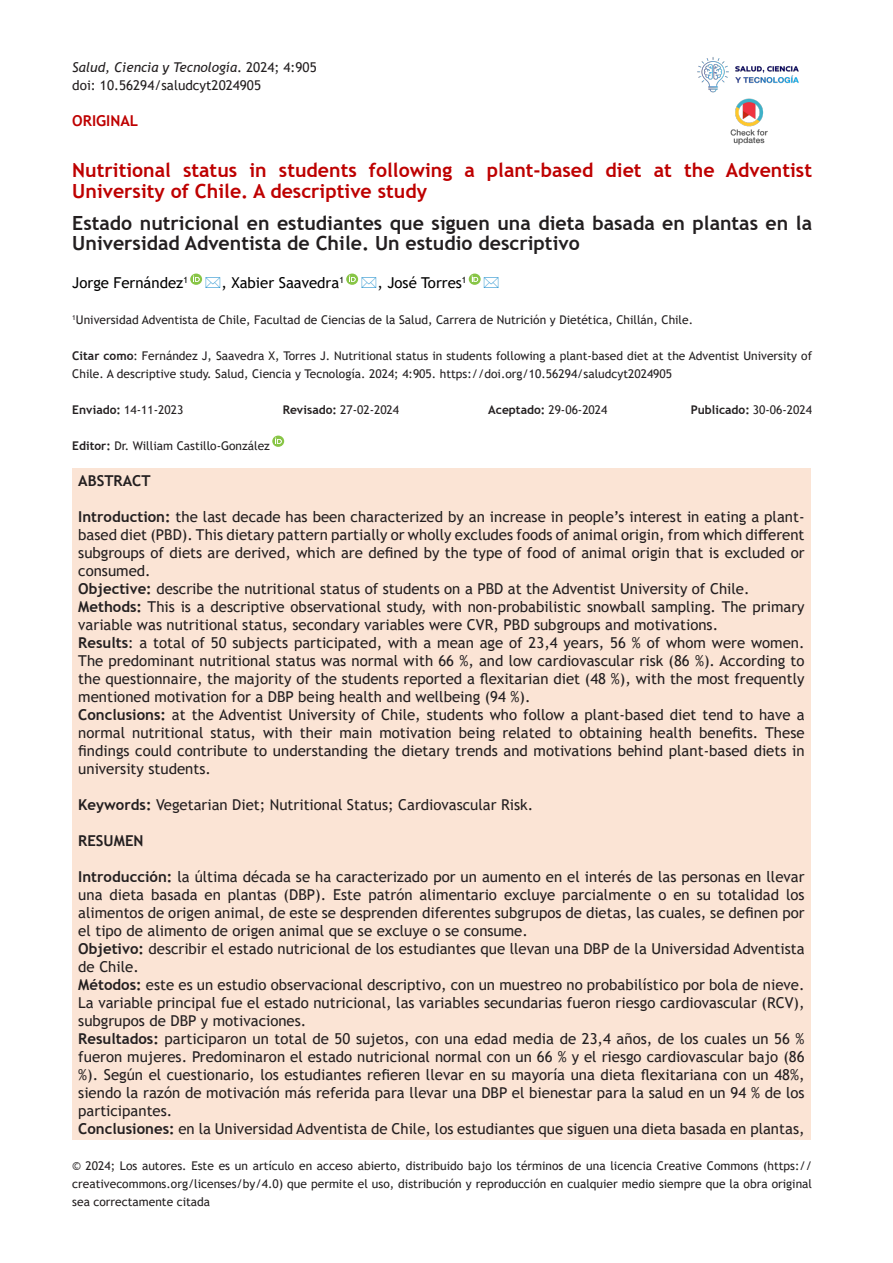
<style>
.page{position:relative;width:893px;height:1263px;background:#fff}
.page>*{position:absolute;margin:0;border:0;box-sizing:border-box;transform-origin:0 0}
.t1{font:700 19.5px/19.5px "Trebuchet MS";color:#231f20}
.t2{font:700 19.5px/21px "Trebuchet MS";color:#be0000}
.t3{font:15px/18px "Trebuchet MS";color:#231f20;text-align:justify}
.t4{font:15px "Trebuchet MS";color:#000}
.t5{font:700 15px "Trebuchet MS";color:#231f20}
.t6{font:700 15px "Trebuchet MS";color:#be0000}
.t7{font:italic 13.5px "Trebuchet MS";color:#231f20}
.t8{font:13.5px "Trebuchet MS";color:#231f20}
.t9{font:12px/18px "Trebuchet MS";color:#231f20;text-align:justify}
.t10{font:700 12px "Trebuchet MS";color:#231f20}
.s1{font-style:normal}
.s2{font-weight:700}
.s3{font-weight:400}
</style>
<div class="page">
<img style="left:697px;top:57px;width:102px;height:36px">
<img style="left:730px;top:98px;width:38px;height:47px">
<div style="left:72px;top:468px;width:739px;height:672px;background:#fbe4d5"></div>
<svg style="left:272px;top:436px;width:12px;height:11px"></svg>
<svg style="left:190px;top:274px;width:13px;height:11px"></svg>
<svg style="left:346px;top:274px;width:13px;height:11px"></svg>
<svg style="left:469px;top:274px;width:12px;height:11px"></svg>
<p class="t7" style="left:72px;top:59px;width:246px">Salud, Ciencia y Tecnología<span class="s1">. 2024; 4:905</span></p>
<p class="t8" style="left:72px;top:77px;width:190px">doi: 10.56294/saludcyt2024905</p>
<p class="t6" style="left:72px;top:111px;width:67px">ORIGINAL</p>
<p class="t2" style="left:72px;top:159px;width:741px">Nutritional status in students following a plant-based diet at the Adventist<br>University of Chile. A descriptive study</p>
<p class="t1" style="left:72px;top:214px;width:741px">Estado nutricional en estudiantes que siguen una dieta basada en plantas en la<br>Universidad Adventista de Chile. Un estudio descriptivo</p>
<p class="t4" style="left:72px;top:273px;width:117px">Jorge Fernández<sup>1</sup></p>
<p class="t4" style="left:221px;top:273px;width:124px">, Xabier Saavedra<sup>1</sup></p>
<p class="t4" style="left:377px;top:273px;width:91px">, José Torres<sup>1</sup></p>
<p class="t9" style="left:72px;top:311px;width:622px"><sup>1</sup>Universidad Adventista de Chile, Facultad de Ciencias de la Salud, Carrera de Nutrición y Dietética, Chillán, Chile.</p>
<p class="t9" style="left:72px;top:347px;width:741px"><span class="s2">Citar como</span>: Fernández J, Saavedra X, Torres J. Nutritional status in students following a plant-based diet at the Adventist University of<br>Chile. A descriptive study. Salud, Ciencia y Tecnología. 2024; 4:905. https://doi.org/10.56294/saludcyt2024905</p>
<p class="t9" style="left:72px;top:401px;width:113px"><span class="s2">Enviado:</span> 14-11-2023</p>
<p class="t9" style="left:283px;top:401px;width:118px"><span class="s2">Revisado:</span> 27-02-2024</p>
<p class="t9" style="left:488px;top:401px;width:121px"><span class="s2">Aceptado:</span> 29-06-2024</p>
<p class="t10" style="left:691px;top:402px;width:123px">Publicado: <span class="s3">30-06-2024</span></p>
<p class="t9" style="left:72px;top:437px;width:199px"><span class="s2">Editor:</span> Dr. William Castillo-González</p>
<p class="t5" style="left:78px;top:471px;width:74px">ABSTRACT</p>
<p class="t3" style="left:78px;top:508px;width:728px"><span class="s2">Introduction:</span> the last decade has been characterized by an increase in people’s interest in eating a plant&shy;based diet (PBD). This dietary pattern partially or wholly excludes foods of animal origin, from which different subgroups of diets are derived, which are defined by the type of food of animal origin that is excluded or consumed.</p>
<p class="t3" style="left:78px;top:580px;width:673px"><span class="s2">Objective:</span> describe the nutritional status of students on a PBD at the Adventist University of Chile.</p>
<p class="t3" style="left:78px;top:598px;width:728px"><span class="s2">Methods:</span> This is a descriptive observational study, with non-probabilistic snowball sampling. The primary variable was nutritional status, secondary variables were CVR, PBD subgroups and motivations.</p>
<p class="t3" style="left:78px;top:634px;width:728px"><span class="s2">Results</span>: a total of 50 subjects participated, with a mean age of 23,4 years, 56 % of whom were women.<br>The predominant nutritional status was normal with 66 %, and low cardiovascular risk (86 %). According to the questionnaire, the majority of the students reported a flexitarian diet (48 %), with the most frequently mentioned motivation for a DBP being health and wellbeing (94 %).</p>
<p class="t3" style="left:78px;top:706px;width:728px"><span class="s2">Conclusions:</span> at the Adventist University of Chile, students who follow a plant-based diet tend to have a normal nutritional status, with their main motivation being related to obtaining health benefits. These findings could contribute to understanding the dietary trends and motivations behind plant-based diets in university students.</p>
<p class="t3" style="left:78px;top:796px;width:456px"><span class="s2">Keywords:</span> Vegetarian Diet; Nutritional Status; Cardiovascular Risk.</p>
<p class="t5" style="left:78px;top:831px;width:67px">RESUMEN</p>
<p class="t3" style="left:78px;top:868px;width:728px"><span class="s2">Introducción:</span> la última década se ha caracterizado por un aumento en el interés de las personas en llevar una dieta basada en plantas (DBP). Este patrón alimentario excluye parcialmente o en su totalidad los alimentos de origen animal, de este se desprenden diferentes subgrupos de dietas, las cuales, se definen por el tipo de alimento de origen animal que se excluye o se consume.</p>
<p class="t3" style="left:78px;top:940px;width:728px"><span class="s2">Objetivo:</span> describir el estado nutricional de los estudiantes que llevan una DBP de la Universidad Adventista de Chile.</p>
<p class="t3" style="left:78px;top:976px;width:728px"><span class="s2">Métodos:</span> este es un estudio observacional descriptivo, con un muestreo no probabilístico por bola de nieve.<br>La variable principal fue el estado nutricional, las variables secundarias fueron riesgo cardiovascular (RCV), subgrupos de DBP y motivaciones.</p>
<p class="t3" style="left:78px;top:1030px;width:728px"><span class="s2">Resultados:</span> participaron un total de 50 sujetos, con una edad media de 23,4 años, de los cuales un 56 % fueron mujeres. Predominaron el estado nutricional normal con un 66 % y el riesgo cardiovascular bajo (86 %). Según el cuestionario, los estudiantes refieren llevar en su mayoría una dieta flexitariana con un 48%, siendo la razón de motivación más referida para llevar una DBP el bienestar para la salud en un 94 % de los participantes.</p>
<p class="t3" style="left:78px;top:1120px;width:728px"><span class="s2">Conclusiones:</span> en la Universidad Adventista de Chile, los estudiantes que siguen una dieta basada en plantas,</p>
<p class="t9" style="left:72px;top:1157px;width:741px">© 2024; Los autores. Este es un artículo en acceso abierto, distribuido bajo los términos de una licencia Creative Commons (https:// creativecommons.org/licenses/by/4.0) que permite el uso, distribución y reproducción en cualquier medio siempre que la obra original sea correctamente citada</p>
</div>
